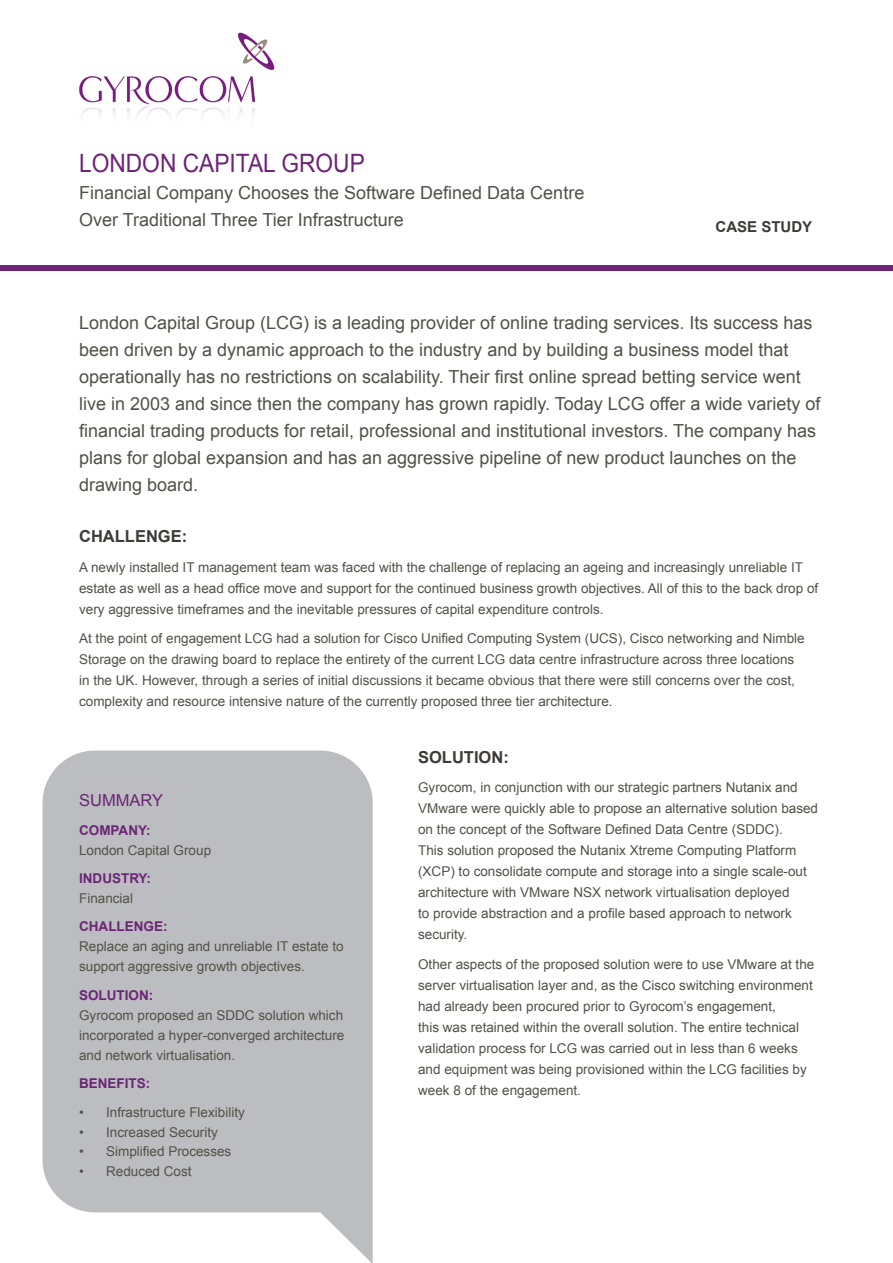
<style>
.page{position:relative;width:893px;height:1263px;background:#fff}
.page>*{position:absolute;margin:0;border:0;box-sizing:border-box;transform-origin:0 0}
.t1{font:25.35px "Arial";color:#6c2476;scale:.9 1}
.t2{font:18px/27px "Arial";color:#525047}
.t3{font:700 16.5px "Arial";color:#3d3935}
.t4{font:16.5px "Arial";color:#6c2476}
.t5{font:700 15px "Arial";color:#3d3935}
.t6{font:13.5px/21px "Arial";color:#525047}
.t7{font:700 13.5px/20px "Arial";color:#6c2476}
.s1{font-weight:700;color:#6c2476}
.s2{font-weight:400;color:#525047}
</style>
<div class="page">
<div style="left:0;top:265px;width:893px;height:6px;background:#6c2476"></div>
<img style="left:79px;top:32px;width:196px;height:83px">
<svg style="left:43px;top:750px;width:330px;height:513px;background:#c2c3c6"></svg>
<p class="t1" style="left:79px;top:146px;width:319px">LONDON CAPITAL GROUP</p>
<p class="t2" style="left:79px;top:179px;width:507px">Financial Company Chooses the Software Defined Data Centre<br>Over Traditional Three Tier Infrastructure</p>
<p class="t5" style="left:716px;top:217px;width:98px">CASE STUDY</p>
<p class="t2" style="left:79px;top:310px;width:743px">London Capital Group (LCG) is a leading provider of online trading services. Its success has been driven by a dynamic approach to the industry and by building a business model that operationally has no restrictions on scalability. Their first online spread betting service went live in 2003 and since then the company has grown rapidly. Today LCG offer a wide variety of financial trading products for retail, professional and institutional investors. The company has plans for global expansion and has an aggressive pipeline of new product launches on the drawing board.</p>
<p class="t3" style="left:79px;top:525px;width:110px">CHALLENGE:</p>
<p class="t6" style="left:79px;top:557px;width:741px">A newly installed IT management team was faced with the challenge of replacing an ageing and increasingly unreliable IT estate as well as a head office move and support for the continued business growth objectives. All of this to the back drop of very aggressive timeframes and the inevitable pressures of capital expenditure controls.</p>
<p class="t6" style="left:79px;top:628px;width:727px">At the point of engagement LCG had a solution for Cisco Unified Computing System (UCS), Cisco networking and Nimble Storage on the drawing board to replace the entirety of the current LCG data centre infrastructure across three locations in the UK. However, through a series of initial discussions it became obvious that there were still concerns over the cost, complexity and resource intensive nature of the currently proposed three tier architecture.</p>
<p class="t4" style="left:79px;top:789px;width:86px">SUMMARY</p>
<p class="t6" style="left:79px;top:820px;width:134px;line-height:20px"><span class="s1">COMPANY:<br></span>London Capital Group</p>
<p class="t7" style="left:79px;top:869px;width:73px">INDUSTRY:<br><span class="s2">Financial</span></p>
<p class="t6" style="left:79px;top:917px;width:266px;line-height:20px"><span class="s1">CHALLENGE:<br></span>Replace an aging and unreliable IT estate to support aggressive growth objectives.</p>
<p class="t6" style="left:79px;top:985px;width:267px;line-height:20px"><span class="s1">SOLUTION:<br></span>Gyrocom proposed an SDDC solution which incorporated a hyper-converged architecture and network virtualisation.</p>
<p class="t7" style="left:79px;top:1074px;width:73px">BENEFITS:</p>
<p class="t6" style="left:79px;top:1101px;width:167px">• Infrastructure Flexibility</p>
<p class="t6" style="left:79px;top:1121px;width:140px">• Increased Security</p>
<p class="t6" style="left:79px;top:1141px;width:154px">• Simplified Processes</p>
<p class="t6" style="left:79px;top:1161px;width:114px">• Reduced Cost</p>
<p class="t3" style="left:418px;top:746px;width:92px">SOLUTION:</p>
<p class="t6" style="left:418px;top:777px;width:401px">Gyrocom, in conjunction with our strategic partners Nutanix and VMware were quickly able to propose an alternative solution based on the concept of the Software Defined Data Centre (SDDC).<br>This solution proposed the Nutanix Xtreme Computing Platform (XCP) to consolidate compute and storage into a single scale-out architecture with VMware NSX network virtualisation deployed<br>to provide abstraction and a profile based approach to network security.</p>
<p class="t6" style="left:418px;top:953px;width:398px">Other aspects of the proposed solution were to use VMware at the server virtualisation layer and, as the Cisco switching environment had already been procured prior to Gyrocom’s engagement,<br>this was retained within the overall solution. The entire technical validation process for LCG was carried out in less than 6 weeks and equipment was being provisioned within the LCG facilities by week 8 of the engagement.</p>
</div>
